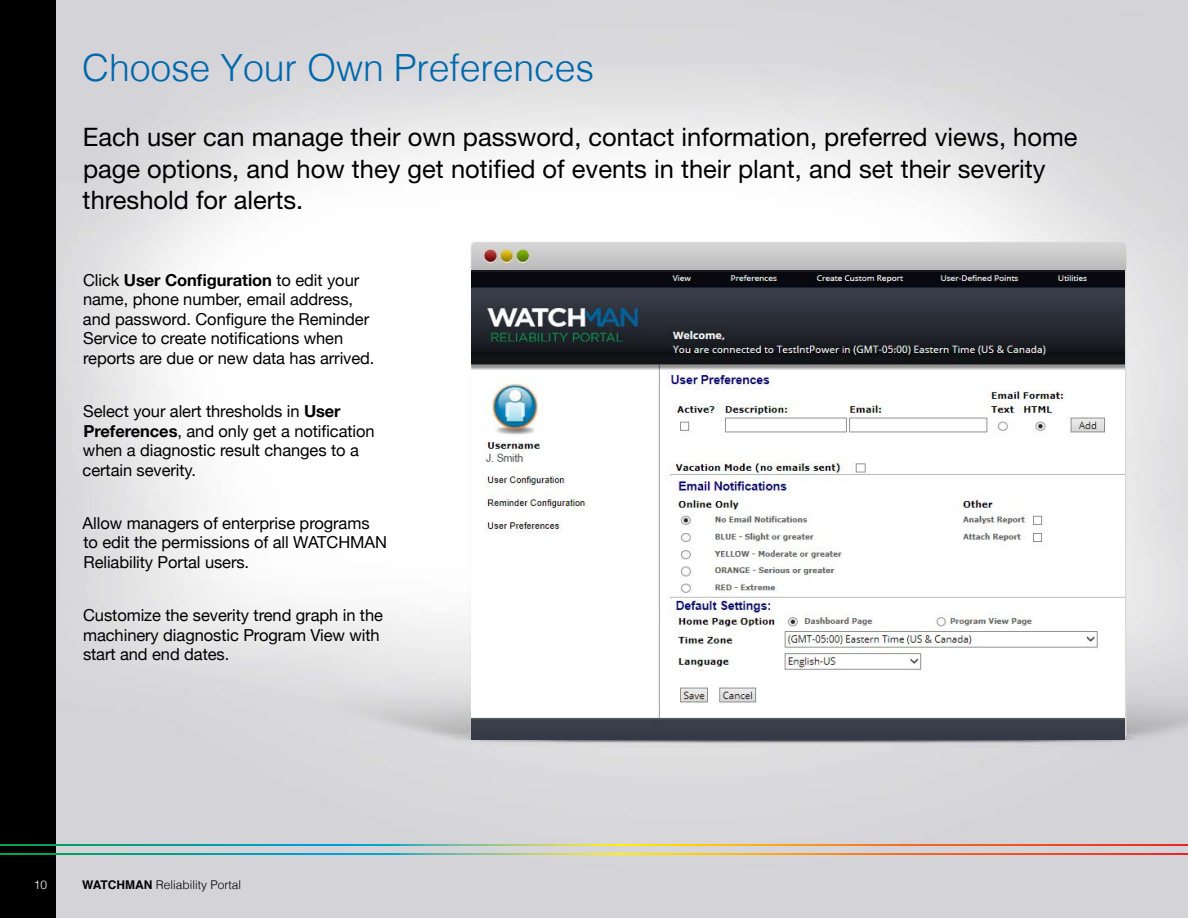
<style>
.page{position:relative;width:1188px;height:918px;background:#fff}
.page>*{position:absolute;margin:0;border:0;box-sizing:border-box;transform-origin:0 0}
.t1{font:300 37.5px "Helvetica";letter-spacing:-.005em;color:#0068ac}
.t2{font:25.5px/31.5px "Helvetica Neue";color:#000}
.t3{font:16.5px/19.5px "Helvetica Neue";letter-spacing:-.005em;color:#000}
.t4{font:300 12px "Helvetica";color:#000}
.t5{font:300 12px "Helvetica";color:#fff}
.s1{font-weight:700}
</style>
<div class="page">
<img style="left:56px;top:0;width:1132px;height:918px">
<img style="left:471px;top:272px;width:654px;height:467px">
<div style="left:0;top:0;width:56px;height:918px;background:#000"></div>
<svg style="left:0;top:853px;width:1188px;height:1px"></svg>
<svg style="left:0;top:844px;width:1188px;height:2px;background:#939757"></svg>
<h1 class="t1" style="left:82px;top:36px;width:513px">Choose Your Own Preferences</h1>
<h2 class="t2" style="left:83px;top:121px;width:996px">Each user can manage their own password, contact information, preferred views, home page options, and how they get notified of events in their plant, and set their severity threshold for alerts.</h2>
<p class="t3" style="left:83px;top:271px;width:293px">Click <span class="s1">User Configuration</span> to edit your name, phone number, email address, and password. Configure the Reminder Service to create notifications when reports are due or new data has arrived.</p>
<p class="t3" style="left:83px;top:402px;width:294px">Select your alert thresholds in <span class="s1">User Preferences</span>, and only get a notification when a diagnostic result changes to a certain severity.</p>
<p class="t3" style="left:83px;top:514px;width:306px">Allow managers of enterprise programs to edit the permissions of all WATCHMAN<br>Reliability Portal users.</p>
<p class="t3" style="left:83px;top:606px;width:301px">Customize the severity trend graph in the machinery diagnostic Program View with start and end dates.</p>
<p class="t5" style="left:34px;top:874px;width:15px">10</p>
<p class="t4" style="left:82px;top:874px;width:161px"><span class="s1">WATCHMAN</span> Reliability Portal</p>
</div>
